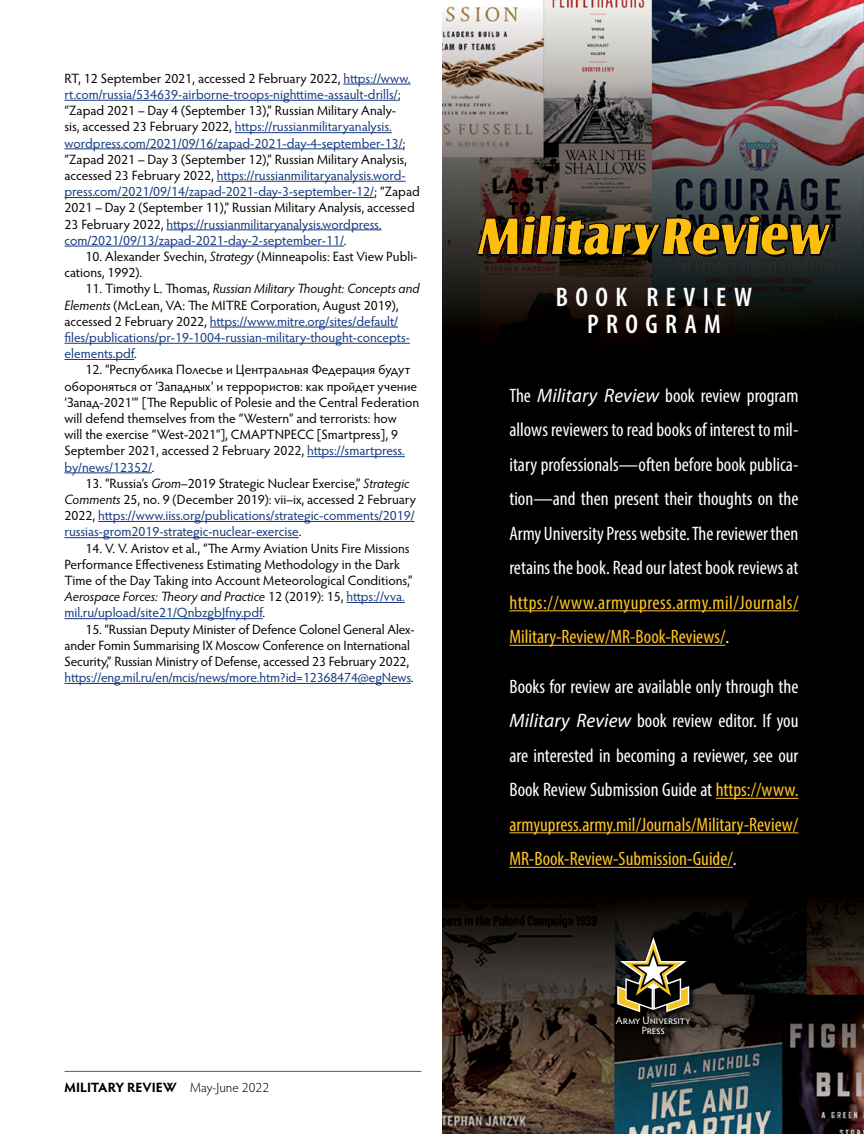
<style>
.page{position:relative;width:864px;height:1134px;background:#fff}
.page>*{position:absolute;margin:0;border:0;box-sizing:border-box;transform-origin:0 0}
.t1{font:600 condensed 27px/27px "Myriad Pro";letter-spacing:.275em;color:#fff;text-align:center}
.t2{font:condensed 19.5px/34.5px "Myriad Pro";color:#fff;text-align:justify}
.endnote{font:13.5px/16.2px "Hypatia Sans Pro";color:#15397f}
.endnote-2{font:13.5px/16.2px "Hypatia Sans Pro";letter-spacing:-.005em;color:#000}
.t3{font:700 13.5px "Hypatia Sans Pro";letter-spacing:-.005em;color:#000}
.t4{font:10.65px/10.2px "Hypatia Sans Pro";color:#fff;text-align:center}
.s1{color:#000}
.s2{font-style:italic}
.s3{font-style:italic;color:#000}
.s4{color:#15397f}
.s5{font-weight:300}
.s6{font-style:italic;font-stretch:normal}
.s7{color:#ffc425}
</style>
<div class="page">
<hr style="left:65px;top:1071px;width:356px;height:1px;background:#58595b">
<img style="left:442px;top:0;width:422px;height:1134px">
<svg style="left:476px;top:215px;width:356px;height:43px;background:#7c6015"></svg>
<hr style="left:509px;top:610px;width:290px;height:1px;background:#ffc425">
<hr style="left:509px;top:645px;width:217px;height:1px;background:#ffc425">
<hr style="left:716px;top:798px;width:83px;height:1px;background:#ffc425">
<hr style="left:509px;top:832px;width:290px;height:1px;background:#ffc425">
<hr style="left:509px;top:867px;width:224px;height:1px;background:#ffc425">
<div style="left:614px;top:935px;width:82px;height:105px;background:#000;opacity:.75"></div>
<svg style="left:617px;top:937px;width:72px;height:75px;background:#585138"></svg>
<hr style="left:343px;top:84px;width:68px;height:1px;background:#15397f">
<hr style="left:64px;top:100px;width:334px;height:1px;background:#15397f">
<hr style="left:235px;top:132px;width:157px;height:1px;background:#15397f">
<hr style="left:64px;top:149px;width:339px;height:1px;background:#15397f">
<hr style="left:217px;top:181px;width:189px;height:1px;background:#15397f">
<hr style="left:64px;top:197px;width:310px;height:1px;background:#15397f">
<hr style="left:166px;top:230px;width:216px;height:1px;background:#15397f">
<hr style="left:64px;top:246px;width:280px;height:1px;background:#15397f">
<hr style="left:210px;top:327px;width:188px;height:1px;background:#15397f">
<hr style="left:64px;top:343px;width:346px;height:1px;background:#15397f">
<hr style="left:64px;top:359px;width:70px;height:1px;background:#15397f">
<hr style="left:307px;top:456px;width:98px;height:1px;background:#15397f">
<hr style="left:64px;top:473px;width:88px;height:1px;background:#15397f">
<hr style="left:98px;top:521px;width:317px;height:1px;background:#15397f">
<hr style="left:64px;top:537px;width:235px;height:1px;background:#15397f">
<hr style="left:346px;top:602px;width:59px;height:1px;background:#15397f">
<hr style="left:64px;top:618px;width:199px;height:1px;background:#15397f">
<hr style="left:64px;top:683px;width:347px;height:1px;background:#15397f">
<p class="endnote" style="left:64px;top:70px;width:357px"><span class="s1">RT, 12 September 2021, accessed 2 February 2022,</span> https://www. rt.com/russia/534639-airborne-troops-nighttime-assault-drills/<span class="s1">; “Zapad 2021 – Day 4 (September 13),” Russian Military Analy-<br>sis, accessed 23 February 2022,</span> https://russianmilitaryanalysis. wordpress.com/2021/09/16/zapad-2021-day-4-september-13/<span class="s1">; “Zapad 2021 – Day 3 (September 12),” Russian Military Analysis, accessed 23 February 2022,</span> https://russianmilitaryanalysis.word&shy;press.com/2021/09/14/zapad-2021-day-3-september-12/<span class="s1">; “Zapad 2021 – Day 2 (September 11),” Russian Military Analysis, accessed 23 February 2022,</span> https://russianmilitaryanalysis.wordpress. com/2021/09/13/zapad-2021-day-2-september-11/<span class="s1">.</span></p>
<p class="endnote-2" style="left:64px;top:248px;width:355px;text-indent:21px">10. Alexander Svechin, <span class="s2">Strategy</span> (Minneapolis: East View Publi&shy;cations, 1992).</p>
<p class="endnote" style="left:64px;top:280px;width:357px;text-indent:21px"><span class="s1">11. Timothy L. Thomas,</span> <span class="s3">Russian Military Thought: Concepts and Elements</span> <span class="s1">(McLean, VA: The MITRE Corporation, August 2019), accessed 2 February 2022,</span> https://www.mitre.org/sites/default/ files/publications/pr-19-1004-russian-military-thought-concepts&shy;elements.pdf<span class="s1">.</span></p>
<p class="endnote-2" style="left:65px;top:361px;width:356px;text-indent:21px">12. “Республика Полесье и Центральная Федерация будут обороняться от ‘Западных’ и террористов: как пройдет учение ‘Запад-2021’” [The Republic of Polesie and the Central Federation will defend themselves from the “Western” and terrorists: how<br>will the exercise “West-2021”], CMAPTNPECC [Smartpress], 9<br>September 2021, accessed 2 February 2022, <span class="s4">https://smartpress. by/news/12352/</span>.</p>
<p class="endnote" style="left:65px;top:475px;width:353px;text-indent:21px"><span class="s1">13. “Russia’s</span> <span class="s3">Grom</span><span class="s1">–2019 Strategic Nuclear Exercise,”</span> <span class="s3">Strategic Comments</span> <span class="s1">25, no. 9 (December 2019): vii–ix, accessed 2 February 2022,</span> https://www.iiss.org/publications/strategic-comments/2019/ russias-grom2019-strategic-nuclear-exercise<span class="s1">.</span></p>
<p class="endnote-2" style="left:64px;top:539px;width:350px;text-indent:21px">14. V. V. Aristov et al., “The Army Aviation Units Fire Missions Performance Effectiveness Estimating Methodology in the Dark Time of the Day Taking into Account Meteorological Conditions,” <span class="s2">Aerospace Forces: Theory and Practice</span> 12 (2019): 15, <span class="s4">https://vva. mil.ru/upload/site21/QnbzgbJfny.pdf</span>.</p>
<p class="endnote-2" style="left:65px;top:620px;width:352px;text-indent:21px">15. “Russian Deputy Minister of Defence Colonel General Alex&shy;ander Fomin Summarising IX Moscow Conference on International Security,” Russian Ministry of Defense, accessed 23 February 2022, <span class="s4">https://eng.mil.ru/en/mcis/news/more.htm?id=12368474@egNews</span>.</p>
<p class="t3" style="left:64px;top:1078px;width:206px">MILITARY REVIEW <span class="s5">May-June 2022</span></p>
<p class="t1" style="left:556px;top:284px;width:198px">BOOK REVIEW<br>PROGRAM</p>
<p class="t2" style="left:509px;top:378px;width:291px">The <span class="s6">Military Review</span> book review program allows reviewers to read books of interest to mil&shy;itary professionals—often before book publica&shy;tion—and then present their thoughts on the Army University Press website. The reviewer then retains the book. Read our latest book reviews at <span class="s7">https://www.armyupress.army.mil/Journals/ Military-Review/MR-Book-Reviews/</span>.</p>
<p class="t2" style="left:509px;top:669px;width:291px">Books for review are available only through the <span class="s6">Military Review</span> book review editor. If you are interested in becoming a reviewer, see our Book Review Submission Guide at <span class="s7">https://www. armyupress.army.mil/Journals/Military-Review/ MR-Book-Review-Submission-Guide/</span>.</p>
<p class="t4" style="left:616px;top:1015px;width:76px">Army University<br>Press</p>
</div>
